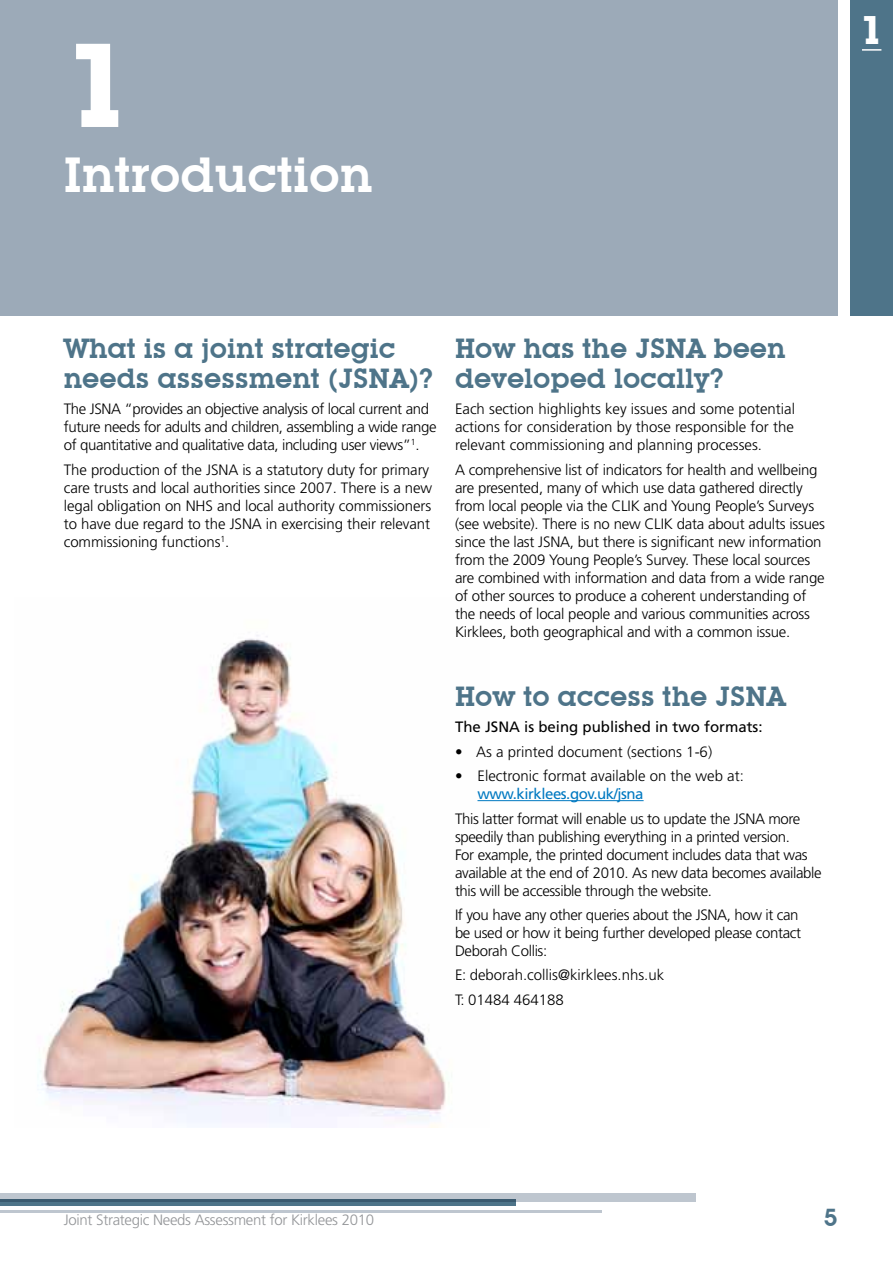
<style>
.page{position:relative;width:893px;height:1263px;background:#fff}
.page>*{position:absolute;margin:0;border:0;box-sizing:border-box;transform-origin:0 0}
.t1{font:700 117px "Lubalin Graph IT Cby BT";color:#fff}
.t2{font:600 48px "Lubalin Graph IT Cby BT";color:#fff}
.t3{font:700 38.85px "Lubalin Graph IT Cby BT";color:#fff}
.t4{font:600 27px/30px "Lubalin Graph IT Cby BT";color:#4e7489}
.t5{font:600 24px "Lubalin Graph IT Cby BT";color:#4e7489}
.t6{font:300 15px/18px "Frutiger LT";letter-spacing:-.015em;color:#000}
.t7{font:300 15px "Frutiger";letter-spacing:-.02em;color:#939598}
.t8{font:15px "Frutiger LT";color:#000}
.t9{font:15px "Frutiger LT";letter-spacing:-.03em;color:#0079c1}
</style>
<div class="page">
<div style="left:0;top:1193px;width:695px;height:9px;background:#bec6cf"></div>
<svg style="left:0;top:1199px;width:515px;height:6px;background:#44677c"></svg>
<hr style="left:0;top:1210px;width:602px;height:2px;background:#bec6cf">
<div style="left:850px;top:0;width:43px;height:316px;background:#4e7489"></div>
<div style="left:0;top:0;width:838px;height:316px;background:#9caab8"></div>
<svg style="left:862px;top:49px;width:19px;height:2px"></svg>
<img style="left:39px;top:635px;width:450px;height:492px">
<hr style="left:477px;top:800px;width:167px;height:1px;background:#0079c1">
<h1 class="t1" style="left:64px;top:14px;width:71px">1</h1>
<h2 class="t2" style="left:64px;top:146px;width:310px">Introduction</h2>
<h3 class="t3" style="left:860px;top:7px;width:25px">1</h3>
<h3 class="t4" style="left:64px;top:333px;width:371px">What is a joint strategic needs assessment (JSNA)?</h3>
<p class="t6" style="left:64px;top:400px;width:374px">The JSNA “provides an objective analysis of local current and future needs for adults and children, assembling a wide range of quantitative and qualitative data, including user views”<sup>1</sup>.</p>
<p class="t6" style="left:64px;top:461px;width:370px">The production of the JSNA is a statutory duty for primary care trusts and local authorities since 2007. There is a new legal obligation on NHS and local authority commissioners to have due regard to the JSNA in exercising their relevant commissioning functions<sup>1</sup>.</p>
<h3 class="t4" style="left:455px;top:333px;width:332px">How has the JSNA been developed locally?</h3>
<p class="t6" style="left:455px;top:400px;width:342px;text-align:justify">Each section highlights key issues and some potential actions for consideration by those responsible for the relevant commissioning and planning processes.</p>
<p class="t6" style="left:455px;top:461px;width:371px">A comprehensive list of indicators for health and wellbeing are presented, many of which use data gathered directly from local people via the CLIK and Young People’s Surveys (see website). There is no new CLIK data about adults issues since the last JSNA, but there is significant new information from the 2009 Young People’s Survey. These local sources are combined with information and data from a wide range of other sources to produce a coherent understanding of the needs of local people and various communities across Kirklees, both geographical and with a common issue.</p>
<h3 class="t4" style="left:455px;top:681px;width:332px">How to access the JSNA</h3>
<p class="t8" style="left:455px;top:718px;width:309px">The JSNA is being published in two formats:</p>
<p class="t6" style="left:455px;top:743px;width:259px">• As a printed document (sections 1-6)</p>
<p class="t6" style="left:455px;top:767px;width:290px">• Electronic format available on the web at:</p>
<p class="t9" style="left:477px;top:785px;width:168px">www.kirklees.gov.uk/jsna</p>
<p class="t6" style="left:455px;top:809px;width:368px">This latter format will enable us to update the JSNA more speedily than publishing everything in a printed version.<br>For example, the printed document includes data that was available at the end of 2010. As new data becomes available this will be accessible through the website.</p>
<p class="t6" style="left:455px;top:906px;width:348px">If you have any other queries about the JSNA, how it can be used or how it being further developed please contact<br>Deborah Collis:</p>
<p class="t6" style="left:455px;top:963px;width:211px;line-height:24.3px">E: deborah.collis@kirklees.nhs.uk<br>T: 01484 464188</p>
<p class="t7" style="left:64px;top:1212px;width:312px">Joint Strategic Needs Assessment for Kirklees 2010</p>
<h3 class="t5" style="left:824px;top:1203px;width:15px">5</h3>
</div>
